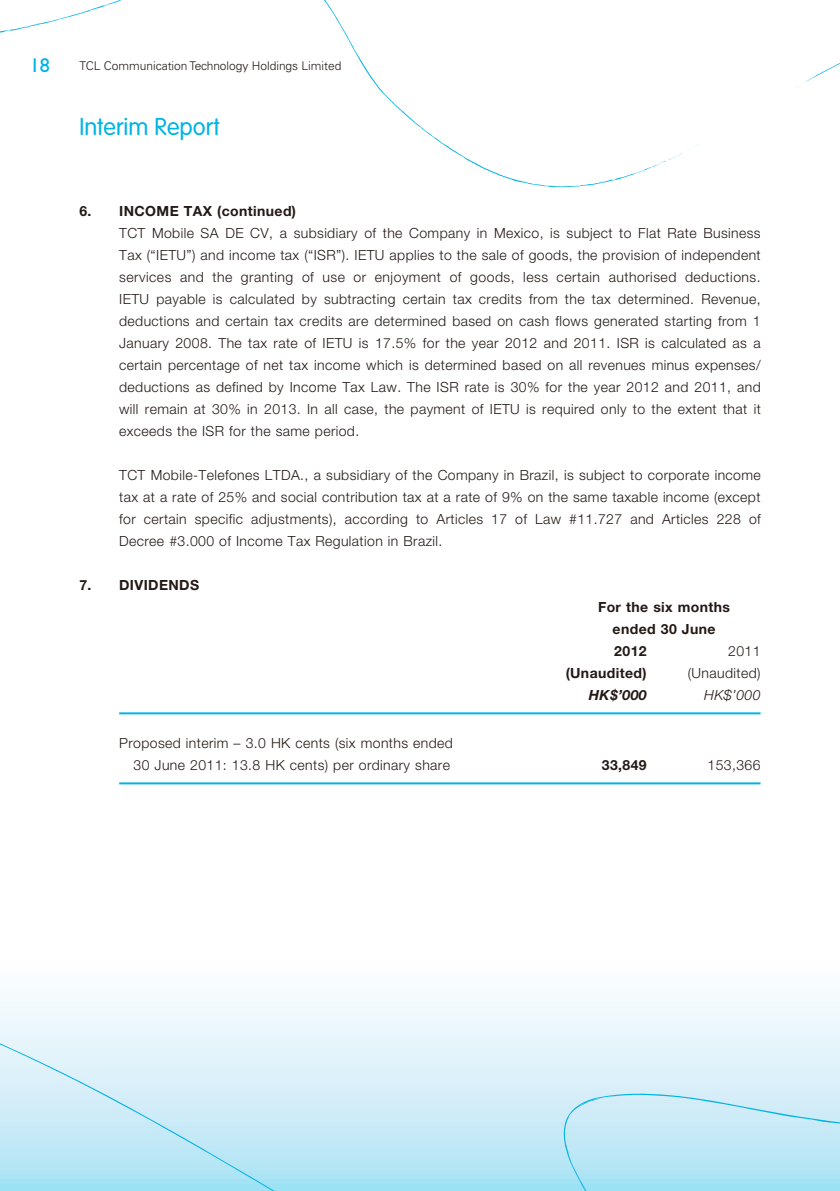
<style>
.page{position:relative;width:840px;height:1191px;background:#fff}
.page>*{position:absolute;margin:0;border:0;box-sizing:border-box;transform-origin:0 0}
.t1{font:300 24px "VAG Rounded Std";color:#00b4e3}
.t2{font:20px "Gill Sans Std";color:#00b4e3}
.t3{font:300 14px/22px "Helvetica Neue LT Std";letter-spacing:.03em;color:#231916;text-align:justify}
.t4{font:700 14px/22px "Helvetica Neue LT Std";letter-spacing:.03em;color:#231916}
.t5{font:italic 700 14px "Helvetica Neue LT Std";color:#231916}
.t6{font:italic 300 14px "Helvetica Neue LT Std";color:#231916}
.t7{font:300 12px "Univers LT Std";letter-spacing:-.005em;color:#231916}
</style>
<div class="page">
<svg style="left:795px;top:63px;width:44px;height:25px"></svg>
<svg style="left:355px;top:52px;width:268px;height:135px"></svg>
<svg style="left:623px;top:144px;width:76px;height:34px"></svg>
<svg style="left:375px;top:85px;width:7px;height:7px"></svg>
<svg style="left:0;top:0;width:356px;height:52px"></svg>
<svg style="left:0;top:997px;width:839px;height:194px;background:#d2eef8"></svg>
<svg style="left:744px;top:1108px;width:12px;height:2px"></svg>
<svg style="left:664px;top:1096px;width:27px;height:3px"></svg>
<svg style="left:570px;top:1093px;width:66px;height:22px"></svg>
<svg style="left:564px;top:1127px;width:1px;height:15px"></svg>
<svg style="left:578px;top:1176px;width:12px;height:15px"></svg>
<svg style="left:229px;top:1164px;width:45px;height:26px"></svg>
<hr style="left:119px;top:712px;width:641px;height:2px;background:#00b4e3">
<hr style="left:119px;top:782px;width:641px;height:2px;background:#00b4e3">
<h2 class="t2" style="left:30px;top:54px;width:21px">18</h2>
<p class="t7" style="left:79px;top:58px;width:263px">TCL Communication Technology Holdings Limited</p>
<h1 class="t1" style="left:79px;top:113px;width:141px">Interim Report</h1>
<p class="t4" style="left:79px;top:199px;width:218px">6. INCOME TAX (continued)</p>
<p class="t3" style="left:119px;top:221px;width:642px">TCT Mobile SA DE CV, a subsidiary of the Company in Mexico, is subject to Flat Rate Business Tax (“IETU”) and income tax (“ISR”). IETU applies to the sale of goods, the provision of independent services and the granting of use or enjoyment of goods, less certain authorised deductions.<br>IETU payable is calculated by subtracting certain tax credits from the tax determined. Revenue, deductions and certain tax credits are determined based on cash flows generated starting from 1<br>January 2008. The tax rate of IETU is 17.5% for the year 2012 and 2011. ISR is calculated as a certain percentage of net tax income which is determined based on all revenues minus expenses/ deductions as defined by Income Tax Law. The ISR rate is 30% for the year 2012 and 2011, and will remain at 30% in 2013. In all case, the payment of IETU is required only to the extent that it exceeds the ISR for the same period.</p>
<p class="t3" style="left:119px;top:463px;width:642px">TCT Mobile-Telefones LTDA., a subsidiary of the Company in Brazil, is subject to corporate income tax at a rate of 25% and social contribution tax at a rate of 9% on the same taxable income (except for certain specific adjustments), according to Articles 17 of Law #11.727 and Articles 228 of Decree #3.000 of Income Tax Regulation in Brazil.</p>
<p class="t4" style="left:79px;top:573px;width:121px">7. DIVIDENDS</p>
<p class="t4" style="left:612px;top:595px;width:119px;text-indent:-15px">For the six months ended 30 June<br>2012</p>
<p class="t3" style="left:727px;top:639px;width:34px">2011</p>
<p class="t3" style="left:119px;top:731px;width:335px;text-align:right">Proposed interim – 3.0 HK cents (six months ended<br>30 June 2011: 13.8 HK cents) per ordinary share</p>
<p class="t4" style="left:565px;top:661px;width:82px">(Unaudited)</p>
<p class="t3" style="left:687px;top:661px;width:74px">(Unaudited)</p>
<p class="t5" style="left:588px;top:686px;width:59px">HK$’000</p>
<p class="t6" style="left:703px;top:686px;width:58px">HK$’000</p>
<p class="t4" style="left:601px;top:753px;width:46px">33,849</p>
<p class="t3" style="left:707px;top:753px;width:54px">153,366</p>
</div>
